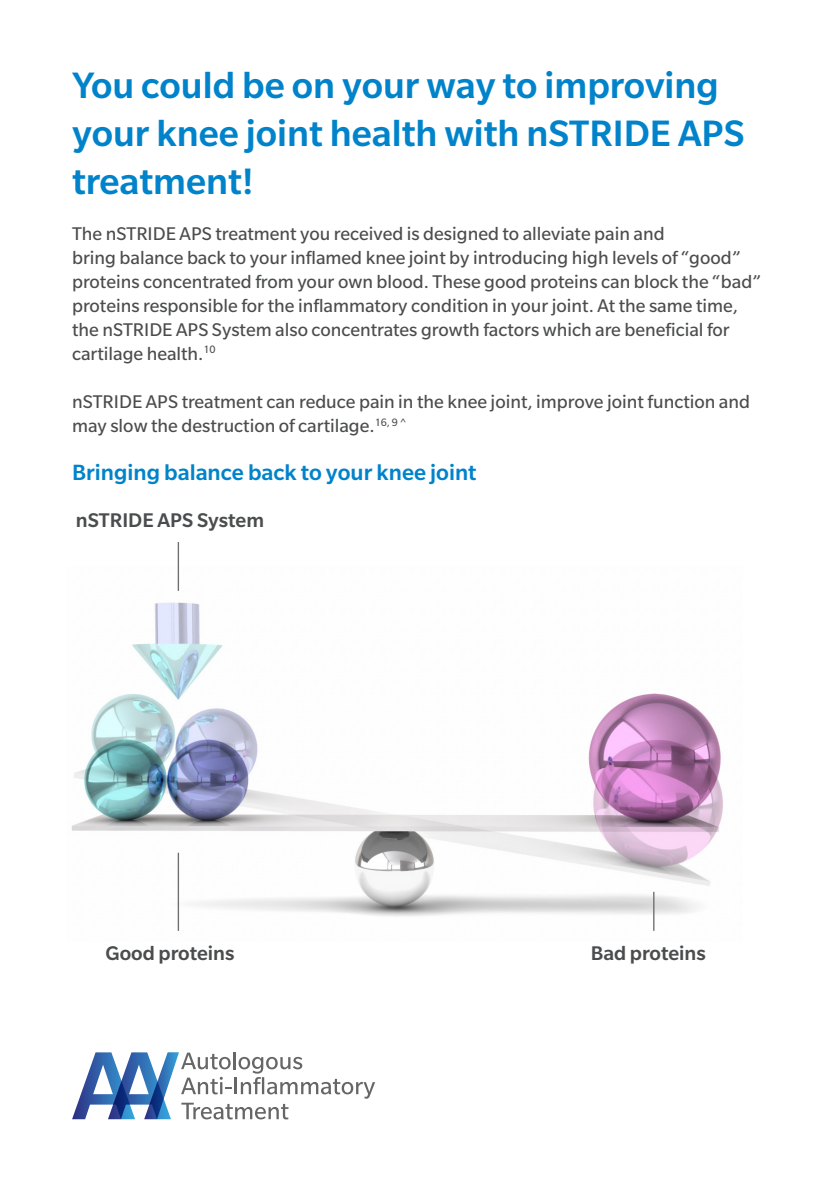
<style>
.page{position:relative;width:840px;height:1191px;background:#fff}
.page>*{position:absolute;margin:0;border:0;box-sizing:border-box;transform-origin:0 0}
.Kopje{font:500 40px/48px "Slate Pro";color:#0083ca}
.Body{font:500 24px "Slate Pro";color:#0083ca}
.Body-2{font:500 21.6px "Slate Pro";color:#4b4c4d}
.Body-3{font:20px/24px "Slate Pro";color:#4b4c4d}
</style>
<div class="page">
<img style="left:72px;top:567px;width:651px;height:364px">
<hr style="left:178px;top:542px;width:1px;height:49px;background:#6c6d70">
<hr style="left:178px;top:852px;width:1px;height:79px;background:#6c6d70">
<hr style="left:652px;top:891px;width:2px;height:40px;background:#6c6d70">
<svg style="left:72px;top:1052px;width:303px;height:67px"></svg>
<p class="Kopje" style="left:72px;top:61px;width:673px">You could be on your way to improving your knee joint health with nSTRIDE APS treatment!</p>
<p class="Body-3" style="left:72px;top:222px;width:593px">The nSTRIDE APS treatment you received is designed to alleviate pain and</p>
<p class="Body-3" style="left:72px;top:246px;width:669px">bring balance back to your inflamed knee joint by introducing high levels of “good”</p>
<p class="Body-3" style="left:72px;top:270px;width:690px">proteins concentrated from your own blood. These good proteins can block the “bad”</p>
<p class="Body-3" style="left:72px;top:294px;width:667px">proteins responsible for the inflammatory condition in your joint. At the same time, the nSTRIDE APS System also concentrates growth factors which are beneficial for cartilage health.<sup>10</sup></p>
<p class="Body-3" style="left:72px;top:390px;width:679px">nSTRIDE APS treatment can reduce pain in the knee joint, improve joint function and may slow the destruction of cartilage.<sup>16,</sup> <sup>9</sup> <sup>^</sup></p>
<p class="Body" style="left:72px;top:459px;width:405px">Bringing balance back to your knee joint</p>
<p class="Body-2" style="left:76px;top:508px;width:190px">nSTRIDE APS System</p>
<p class="Body-2" style="left:105px;top:941px;width:131px">Good proteins</p>
<p class="Body-2" style="left:590px;top:941px;width:116px">Bad proteins</p>
</div>
